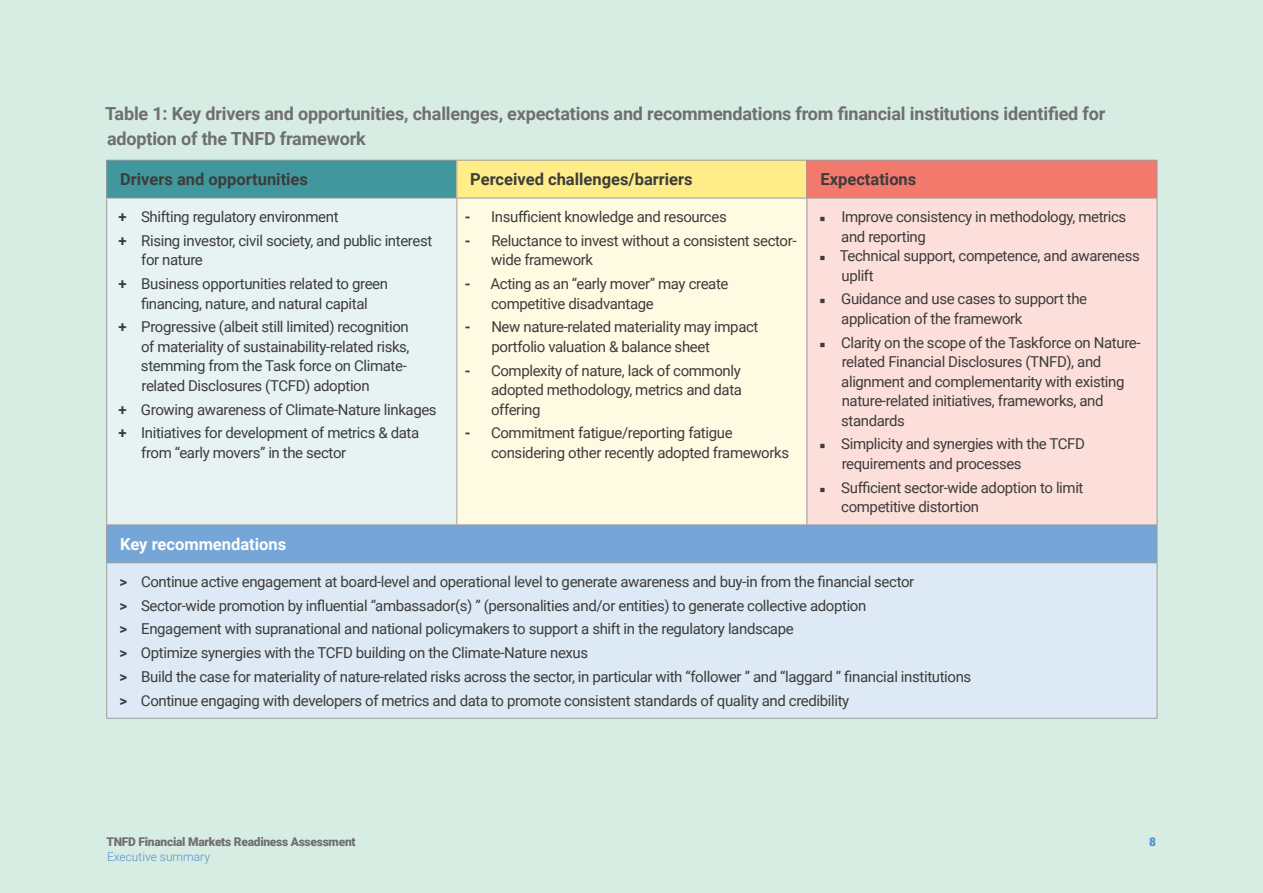
<style>
.page{position:relative;width:1263px;height:893px;background:#d7ece2}
.page>*{position:absolute;margin:0;border:0;box-sizing:border-box;transform-origin:0 0}
.t1{font:700 18px/25.5px "Roboto";letter-spacing:-.01em;color:#706f6f}
.t2{font:700 16.5px "Roboto";color:#3c3c3b}
.t3{font:700 16.5px "Roboto";color:#fff}
.t4{font:15px/19.5px "Roboto";letter-spacing:-.025em;color:#3c3c3b}
.t5{font:900 12px "Roboto";letter-spacing:-.02em;color:#706f6f}
.t6{font:300 12px "Roboto";color:#5390cd}
.t7{font:900 12px "Roboto";color:#5390cd}
.s1{font-weight:700}
</style>
<div class="page">
<div style="left:107px;top:160px;width:350px;height:38px;background:#40979d"></div>
<div style="left:457px;top:160px;width:350px;height:38px;background:#ffed89"></div>
<div style="left:807px;top:160px;width:350px;height:38px;background:#f2796c"></div>
<div style="left:107px;top:198px;width:350px;height:327px;background:#e7f2f3"></div>
<div style="left:457px;top:198px;width:350px;height:327px;background:#fffae2"></div>
<div style="left:807px;top:198px;width:350px;height:327px;background:#fcdeda"></div>
<div style="left:107px;top:525px;width:1050px;height:38px;background:#76a6d7"></div>
<div style="left:107px;top:563px;width:1050px;height:155px;background:#dde9f5"></div>
<hr style="left:456px;top:161px;width:1px;height:37px;background:#9d9d9c">
<hr style="left:806px;top:161px;width:1px;height:37px;background:#9d9d9c">
<hr style="left:106px;top:160px;width:351px;height:1px;background:#9d9d9c">
<hr style="left:106px;top:161px;width:1px;height:37px;background:#9d9d9c">
<hr style="left:457px;top:160px;width:350px;height:1px;background:#9d9d9c">
<hr style="left:807px;top:160px;width:350px;height:1px;background:#9d9d9c">
<hr style="left:1157px;top:161px;width:1px;height:37px;background:#9d9d9c">
<hr style="left:106px;top:525px;width:1px;height:37px;background:#9d9d9c">
<hr style="left:1157px;top:525px;width:1px;height:37px;background:#9d9d9c">
<hr style="left:106px;top:198px;width:351px;height:1px;background:#9d9d9c">
<hr style="left:106px;top:198px;width:1px;height:326px;background:#9d9d9c">
<hr style="left:106px;top:524px;width:351px;height:1px;background:#9d9d9c">
<hr style="left:457px;top:198px;width:350px;height:1px;background:#9d9d9c">
<hr style="left:456px;top:198px;width:1px;height:326px;background:#9d9d9c">
<hr style="left:457px;top:524px;width:350px;height:1px;background:#9d9d9c">
<hr style="left:807px;top:198px;width:350px;height:1px;background:#9d9d9c">
<hr style="left:806px;top:198px;width:1px;height:326px;background:#9d9d9c">
<hr style="left:1157px;top:198px;width:1px;height:326px;background:#9d9d9c">
<hr style="left:807px;top:524px;width:350px;height:1px;background:#9d9d9c">
<hr style="left:106px;top:562px;width:351px;height:1px;background:#9d9d9c">
<hr style="left:106px;top:563px;width:1px;height:155px;background:#9d9d9c">
<hr style="left:457px;top:562px;width:350px;height:1px;background:#9d9d9c">
<hr style="left:807px;top:562px;width:350px;height:1px;background:#9d9d9c">
<hr style="left:1157px;top:563px;width:1px;height:155px;background:#9d9d9c">
<hr style="left:106px;top:718px;width:351px;height:1px;background:#9d9d9c">
<hr style="left:457px;top:718px;width:350px;height:1px;background:#9d9d9c">
<hr style="left:807px;top:718px;width:350px;height:1px;background:#9d9d9c">
<p class="t1" style="left:105px;top:100px;width:1002px">Table 1: Key drivers and opportunities, challenges, expectations and recommendations from financial institutions identified for adoption of the TNFD framework</p>
<p class="t2" style="left:120px;top:168px;width:189px">Drivers and opportunities</p>
<p class="t2" style="left:470px;top:168px;width:224px">Perceived challenges/barriers</p>
<p class="t2" style="left:820px;top:168px;width:97px">Expectations</p>
<p class="t4" style="left:118px;top:204px;width:315px;line-height:23.7px"><span class="s1">+</span> Shifting regulatory environment<br><span class="s1">+</span> Rising investor, civil society, and public interest</p>
<p class="t4" style="left:118px;top:248px;width:271px;line-height:23.7px;text-indent:23px">for nature<br><span class="s1">+</span> Business opportunities related to green</p>
<p class="t4" style="left:118px;top:291px;width:292px;line-height:23.7px;text-indent:23px">financing, nature, and natural capital<br><span class="s1">+</span> Progressive (albeit still limited) recognition</p>
<p class="t4" style="left:141px;top:336px;width:270px">of materiality of sustainability-related risks, stemming from the Task force on Climate&shy;related Disclosures (TCFD) adoption</p>
<p class="t4" style="left:118px;top:397px;width:320px;line-height:23.7px"><span class="s1">+</span> Growing awareness of Climate-Nature linkages <span class="s1">+</span> Initiatives for development of metrics &amp; data</p>
<p class="t4" style="left:141px;top:442px;width:207px">from “early movers” in the sector</p>
<p class="t4" style="left:465px;top:206px;width:263px"><span class="s1">-</span> Insufficient knowledge and resources</p>
<p class="t4" style="left:491px;top:230px;width:307px;text-indent:-26px"><span class="s1">-</span> Reluctance to invest without a consistent sector&shy;wide framework</p>
<p class="t4" style="left:491px;top:273px;width:239px;text-indent:-26px"><span class="s1">-</span> Acting as an “early mover” may create competitive disadvantage</p>
<p class="t4" style="left:491px;top:317px;width:268px;text-indent:-27px"><span class="s1">-</span> New nature-related materiality may impact portfolio valuation &amp; balance sheet</p>
<p class="t4" style="left:491px;top:360px;width:252px;text-align:justify;text-indent:-26px"><span class="s1">-</span> Complexity of nature, lack of commonly adopted methodology, metrics and data offering</p>
<p class="t4" style="left:491px;top:423px;width:299px;text-indent:-26px"><span class="s1">-</span> Commitment fatigue/reporting fatigue considering other recently adopted frameworks</p>
<p class="t4" style="left:818px;top:206px;width:309px">◾ Improve consistency in methodology, metrics</p>
<p class="t4" style="left:841px;top:226px;width:86px">and reporting</p>
<p class="t4" style="left:818px;top:245px;width:323px">◾ Technical support, competence, and awareness</p>
<p class="t4" style="left:841px;top:265px;width:34px">uplift</p>
<p class="t4" style="left:841px;top:289px;width:247px;text-indent:-23px">◾ Guidance and use cases to support the application of the framework</p>
<p class="t4" style="left:841px;top:332px;width:301px;text-indent:-23px">◾ Clarity on the scope of the Taskforce on Nature&shy;related Financial Disclosures (TNFD), and alignment and complementarity with existing nature-related initiatives, frameworks, and standards</p>
<p class="t4" style="left:842px;top:434px;width:245px;text-indent:-23px">◾ Simplicity and synergies with the TCFD requirements and processes</p>
<p class="t4" style="left:841px;top:477px;width:244px;text-indent:-23px">◾ Sufficient sector-wide adoption to limit competitive distortion</p>
<p class="t3" style="left:120px;top:533px;width:168px">Key recommendations</p>
<p class="t4" style="left:119px;top:569px;width:853px;line-height:23.7px"><span class="s1">&gt;</span> Continue active engagement at board-level and operational level to generate awareness and buy-in from the financial sector<br><span class="s1">&gt;</span> Sector-wide promotion by influential “ambassador(s) ” (personalities and/or entities) to generate collective adoption<br><span class="s1">&gt;</span> Engagement with supranational and national policymakers to support a shift in the regulatory landscape<br><span class="s1">&gt;</span> Optimize synergies with the TCFD building on the Climate-Nature nexus<br><span class="s1">&gt;</span> Build the case for materiality of nature-related risks across the sector, in particular with “follower ” and “laggard ” financial institutions <span class="s1">&gt;</span> Continue engaging with developers of metrics and data to promote consistent standards of quality and credibility</p>
<p class="t5" style="left:106px;top:833px;width:251px">TNFD Financial Markets Readiness Assessment</p>
<p class="t7" style="left:1149px;top:833px;width:8px">8</p>
<p class="t6" style="left:107px;top:848px;width:105px">Executive summary</p>
</div>
